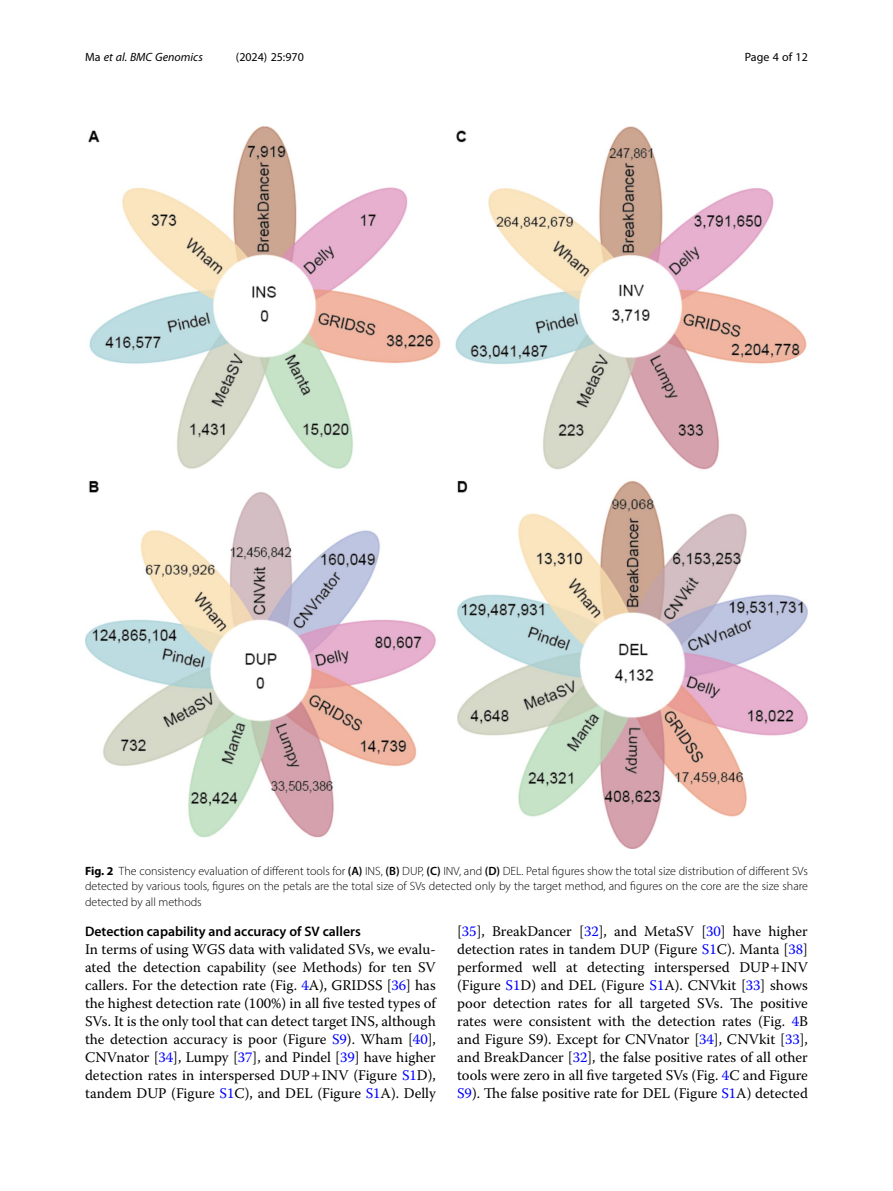
<style>
.page{position:relative;width:893px;height:1191px;background:#fff}
.page>*{position:absolute;margin:0;border:0;box-sizing:border-box;transform-origin:0 0}
.Body_Text{font:14.7px/18px "Warnock Pro";color:#000;text-align:justify}
.Head_2{font:600 13.8px "Myriad Pro";color:#000}
.Figure_Caption{font:300 12px/15px "Myriad Pro";color:#000;text-align:justify}
.t1{font:12px "Myriad Pro";color:#000}
.t2{font:italic 12px "Myriad Pro";color:#000}
.s1{font-style:normal}
.s2{font-weight:700}
.s3{font-weight:600}
.s4{color:#00f}
</style>
<div class="page">
<img style="left:85px;top:126px;width:723px;height:722px">
<p class="t2" style="left:85px;top:50px;width:119px"><span class="s1">Ma</span> et al. BMC Genomics</p>
<p class="t1" style="left:236px;top:50px;width:70px">(2024) 25:970</p>
<p class="t1" style="left:745px;top:50px;width:65px">Page 4 of 12</p>
<p class="Figure_Caption" style="left:85px;top:864px;width:724px"><span class="s2">Fig. 2</span> The consistency evaluation of different tools for <span class="s3">(A)</span> INS, <span class="s3">(B)</span> DUP, <span class="s3">(C)</span> INV, and <span class="s3">(D)</span> DEL. Petal figures show the total size distribution of different SVs detected by various tools, figures on the petals are the total size of SVs detected only by the target method, and figures on the core are the size share detected by all methods</p>
<p class="Head_2" style="left:85px;top:923px;width:277px">Detection capability and accuracy of SV callers</p>
<p class="Body_Text" style="left:85px;top:940px;width:352px">In terms of using WGS data with validated SVs, we evalu&shy;ated the detection capability (see Methods) for ten SV callers. For the detection rate (Fig. <span class="s4">4</span>A), GRIDSS [<span class="s4">36</span>] has the highest detection rate (100%) in all five tested types of SVs. It is the only tool that can detect target INS, although the detection accuracy is poor (Figure <span class="s4">S9</span>). Wham [<span class="s4">40</span>], CNVnator [<span class="s4">34</span>], Lumpy [<span class="s4">37</span>], and Pindel [<span class="s4">39</span>] have higher detection rates in interspersed DUP INV (Figure <span class="s4">S1</span>D), tandem DUP (Figure <span class="s4">S1</span>C), and DEL (Figure <span class="s4">S1</span>A). Delly</p>
<p class="Body_Text" style="left:457px;top:922px;width:352px">[<span class="s4">35</span>], BreakDancer [<span class="s4">32</span>], and MetaSV [<span class="s4">30</span>] have higher detection rates in tandem DUP (Figure <span class="s4">S1</span>C). Manta [<span class="s4">38</span>] performed well at detecting interspersed DUP INV (Figure <span class="s4">S1</span>D) and DEL (Figure <span class="s4">S1</span>A). CNVkit [<span class="s4">33</span>] shows poor detection rates for all targeted SVs. The positive rates were consistent with the detection rates (Fig. <span class="s4">4</span>B and Figure S9). Except for CNVnator [<span class="s4">34</span>], CNVkit [<span class="s4">33</span>], and BreakDancer [<span class="s4">32</span>], the false positive rates of all other tools were zero in all five targeted SVs (Fig. <span class="s4">4</span>C and Figure <span class="s4">S9</span>). The false positive rate for DEL (Figure <span class="s4">S1</span>A) detected</p>
</div>
